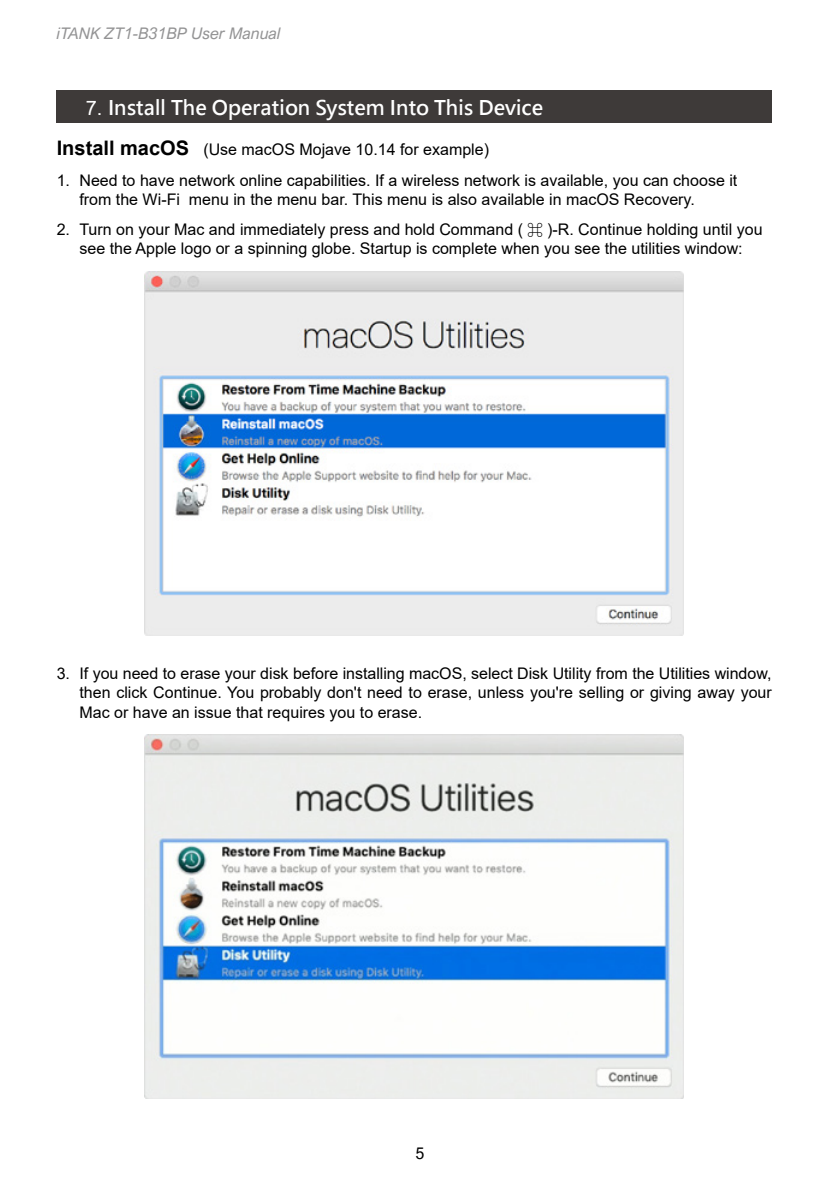
<style>
.page{position:relative;width:840px;height:1191px;background:#fff}
.page>*{position:absolute;margin:0;border:0;box-sizing:border-box;transform-origin:0 0}
.t1{font:700 20px "Microsoft Jheng Hei";color:#fff}
.t2{font:16px/19.2px "Arial";color:#000}
.t3{font:italic 16px "Arial Nova";color:#949495}
.t4{font:16px "Arial Nova";color:#000}
.s1{font-family:"Arial";font-weight:400}
.s2{font-weight:700;font-size:20px}
.s3{font-family:"Source Han Sans TW"}
</style>
<div class="page">
<div style="left:57px;top:91px;width:714px;height:32px;background:#3e3a39"></div>
<img style="left:145px;top:271px;width:538px;height:365px">
<img style="left:145px;top:734px;width:538px;height:364px">
<p class="t3" style="left:57px;top:25px;width:225px">iTANK ZT1-B31BP User Manual</p>
<p class="t1" style="left:86px;top:95px;width:458px"><span class="s1">7.</span> Install The Operation System Into This Device</p>
<p class="t2" style="left:57px;top:140px;width:433px"><span class="s2">Install macOS</span> (Use macOS Mojave 10.14 for example)</p>
<p class="t2" style="left:79px;top:170px;width:659px;text-indent:-23px">1. Need to have network online capabilities. If a wireless network is available, you can choose it from the Wi-Fi menu in the menu bar. This menu is also available in macOS Recovery.</p>
<p class="t2" style="left:57px;top:220px;width:707px;text-align:center">2. Turn on your Mac and immediately press and hold Command ( <span class="s3">⌘</span> )-R. Continue holding until you see the Apple logo or a spinning globe. Startup is complete when you see the utilities window:</p>
<p class="t2" style="left:79px;top:664px;width:693px;text-align:justify;text-indent:-23px">3. If you need to erase your disk before installing macOS, select Disk Utility from the Utilities window, then click Continue. You probably don't need to erase, unless you're selling or giving away your Mac or have an issue that requires you to erase.</p>
<p class="t4" style="left:415px;top:1144px;width:10px">5</p>
</div>
